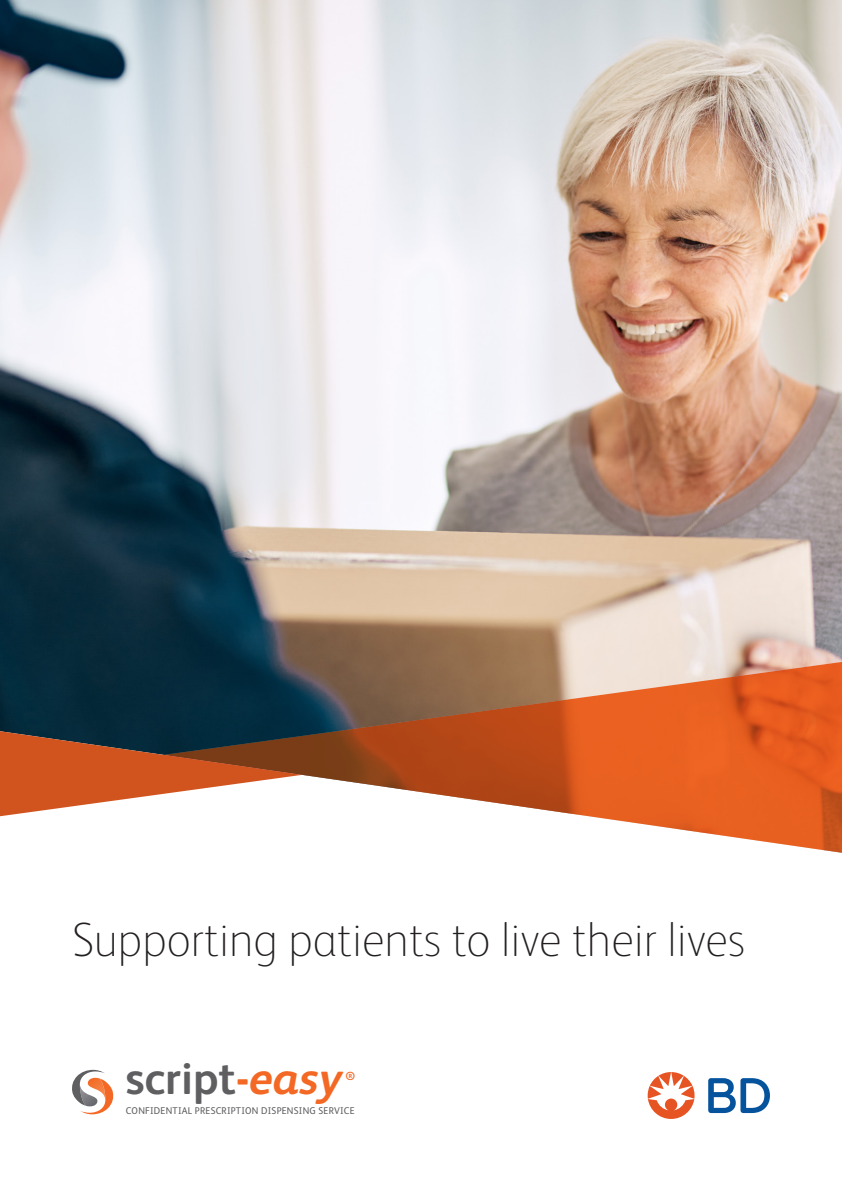
<style>
.page{position:relative;width:842px;height:1191px;background:#fff}
.page>*{position:absolute;margin:0;border:0;box-sizing:border-box;transform-origin:0 0}
.t1{font:100 48px "FS Albert Pro";color:#231f20}
.t2{font:700 46px "FS Albert Pro";color:#5f5f62}
.t3{font:700 11.8px "FS Albert Pro";color:#f36824}
.t4{font:9.8px "FS Albert Pro";letter-spacing:.025em;color:#5f5f62}
.s1{color:#f36824}
.s2{font-style:italic;color:#f36824}
</style>
<div class="page">
<img style="left:0;top:0;width:842px;height:817px">
<svg style="left:0;top:731px;width:164px;height:85px;background:#ba6440"></svg>
<svg style="left:72px;top:1069px;width:42px;height:45px"></svg>
<svg style="left:708px;top:1078px;width:62px;height:35px"></svg>
<svg style="left:648px;top:1072px;width:46px;height:47px"></svg>
<svg style="left:164px;top:660px;width:678px;height:193px"></svg>
<p class="t1" style="left:72px;top:907px;width:675px">Supporting patients to live their lives</p>
<p class="t2" style="left:126px;top:1045px;width:217px">script<span class="s1">-</span><span class="s2">easy</span></p>
<p class="t3" style="left:345px;top:1067px;width:11px">®</p>
<p class="t4" style="left:126px;top:1103px;width:230px">CONFIDENTIAL PRESCRIPTION DISPENSING SERVICE</p>
</div>
